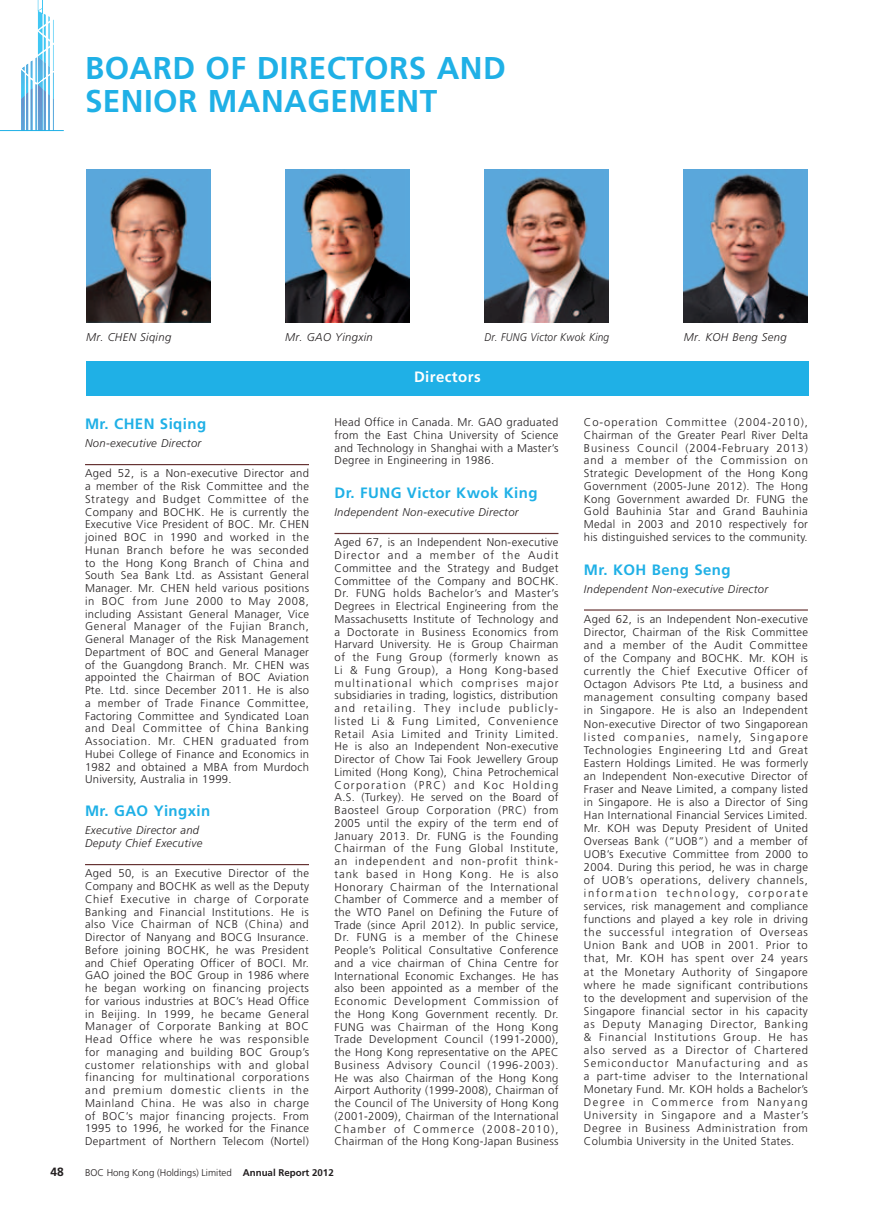
<style>
.page{position:relative;width:893px;height:1212px;background:#fff}
.page>*{position:absolute;margin:0;border:0;box-sizing:border-box;transform-origin:0 0}
.t1{font:700 31.5px/33px "Frutiger LT Std";letter-spacing:.015em;color:#1fb0e6}
.t2{font:700 15px "Frutiger LT Std";letter-spacing:.03em;color:#1fb0e6}
.t3{font:700 15px "Frutiger LT Std";letter-spacing:.03em;color:#fff}
.t4{font:700 12px "Frutiger LT Std";color:#231f20}
.t5{font:300 11.25px/12.8px "Frutiger LT Std";letter-spacing:.03em;color:#231f20;text-align:justify}
.t6{font:italic 300 11.25px/13.5px "Frutiger LT Std";letter-spacing:.03em;color:#231f20}
.t7{font:italic 300 11.25px "Frutiger LT Std";letter-spacing:.03em;color:#231f20;scale:.9 1}
.t8{font:300 9.75px "Frutiger LT Std";color:#231f20}
.s1{font-weight:700}
</style>
<div class="page">
<svg style="left:21px;top:0;width:33px;height:130px"></svg>
<hr style="left:0;top:130px;width:64px;height:1px;background:#1fb0e6">
<div style="left:86px;top:361px;width:723px;height:34px;background:#1fb0e6"></div>
<hr style="left:85px;top:464px;width:224px;height:1px;background:#673434">
<hr style="left:85px;top:864px;width:224px;height:1px;background:#673434">
<hr style="left:334px;top:533px;width:224px;height:1px;background:#673434">
<hr style="left:584px;top:609px;width:224px;height:2px;background:#673434">
<img style="left:285px;top:170px;width:124px;height:152px">
<img style="left:484px;top:170px;width:124px;height:152px">
<img style="left:683px;top:170px;width:125px;height:152px">
<img style="left:86px;top:170px;width:124px;height:152px">
<h1 class="t1" style="left:85px;top:52px;width:422px">Board of Directors and<br>Senior Managem ent</h1>
<p class="t6" style="left:86px;top:330px;width:87px">Mr. CHEN Siqing</p>
<p class="t6" style="left:285px;top:330px;width:89px">Mr. GAO Yingxin</p>
<p class="t7" style="left:484px;top:331px;width:140px">Dr. FUNG Victor Kwok King</p>
<p class="t6" style="left:684px;top:330px;width:104px">Mr. KOH Beng Seng</p>
<h2 class="t3" style="left:414px;top:368px;width:68px">Directors</h2>
<h2 class="t2" style="left:85px;top:415px;width:123px">Mr. CHEN Siqing</h2>
<p class="t6" style="left:85px;top:437px;width:118px">Non-executive Director</p>
<p class="t5" style="left:85px;top:467px;width:226px">Aged 52, is a Non-executive Director and a member of the Risk Committee and the Strategy and Budget Committee of the Company and BOCHK. He is currently the Executive Vice President of BOC. Mr. CHEN joined BOC in 1990 and worked in the Hunan Branch before he was seconded to the Hong Kong Branch of China and South Sea Bank Ltd. as Assistant General Manager. Mr. CHEN held various positions in BOC from June 2000 to May 2008, including Assistant General Manager, Vice General Manager of the Fujian Branch, General Manager of the Risk Management Department of BOC and General Manager of the Guangdong Branch. Mr. CHEN was appointed the Chairman of BOC Aviation Pte. Ltd. since December 2011. He is also a member of Trade Finance Committee, Factoring Committee and Syndicated Loan and Deal Committee of China Banking Association. Mr. CHEN graduated from Hubei College of Finance and Economics in 1982 and obtained a MBA from Murdoch University, Australia in 1999.</p>
<h2 class="t2" style="left:85px;top:802px;width:127px">M r. GAO Yingxin</h2>
<p class="t6" style="left:85px;top:823px;width:119px">Executive Director and<br>Deputy Chief Executive</p>
<p class="t5" style="left:85px;top:867px;width:226px">Aged 50, is an Executive Director of the Company and BOCHK as well as the Deputy Chief Executive in charge of Corporate Banking and Financial Institutions. He is also Vice Chairman of NCB (China) and Director of Nanyang and BOCG Insurance.<br>Before joining BOCHK, he was President and Chief Operating Officer of BOCI. Mr.<br>GAO joined the BOC Group in 1986 where he began working on financing projects for various industries at BOC’s Head Office in Beijing. In 1999, he became General Manager of Corporate Banking at BOC Head Office where he was responsible for managing and building BOC Group’s customer relationships with and global financing for multinational corporations and premium domestic clients in the Mainland China. He was also in charge of BOC’s major financing projects. From 1995 to 1996, he worked for the Finance Department of Northern Telecom (Nortel)</p>
<p class="t5" style="left:334px;top:416px;width:225px">Head Office in Canada. Mr. GAO graduated from the East China University of Science and Technology in Shanghai with a Master’s Degree in Engineering in 1986.</p>
<h2 class="t2" style="left:334px;top:484px;width:205px">Dr. FUNG Victor Kwok King</h2>
<p class="t6" style="left:334px;top:506px;width:186px">Independent Non-executive Director</p>
<p class="t5" style="left:334px;top:536px;width:226px">Aged 67, is an Independent Non-executive Director and a member of the Audit Committee and the Strategy and Budget Committee of the Company and BOCHK.<br>Dr. FUNG holds Bachelor’s and Master’s Degrees in Electrical Engineering from the Massachusetts Institute of Technology and a Doctorate in Business Economics from Harvard University. He is Group Chairman of the Fung Group (formerly known as Li &amp; Fung Group), a Hong Kong-based multinational which comprises major subsidiaries in trading, logistics, distribution and retailing. They include publicly&shy;listed Li &amp; Fung Limited, Convenience Retail Asia Limited and Trinity Limited.<br>He is also an Independent Non-executive Director of Chow Tai Fook Jewellery Group Limited (Hong Kong), China Petrochemical Corporation (PRC) and Koc Holding A.S. (Turkey). He served on the Board of Baosteel Group Corporation (PRC) from 2005 until the expiry of the term end of January 2013. Dr. FUNG is the Founding Chairman of the Fung Global Institute, an independent and non-profit think&shy;tank based in Hong Kong. He is also Honorary Chairman of the International Chamber of Commerce and a member of the WTO Panel on Defining the Future of Trade (since April 2012). In public service, Dr. FUNG is a member of the Chinese People’s Political Consultative Conference and a vice chairman of China Centre for International Economic Exchanges. He has also been appointed as a member of the Economic Development Commission of the Hong Kong Government recently. Dr.<br>FUNG was Chairman of the Hong Kong Trade Development Council (1991-2000), the Hong Kong representative on the APEC Business Advisory Council (1996-2003).<br>He was also Chairman of the Hong Kong Airport Authority (1999-2008), Chairman of the Council of The University of Hong Kong (2001-2009), Chairman of the International Chamber of Commerce (2008-2010), Chairman of the Hong Kong-Japan Business</p>
<p class="t5" style="left:584px;top:416px;width:226px">Co-operation Committee (2004-2010), Chairman of the Greater Pearl River Delta Business Council (2004-February 2013) and a member of the Commission on Strategic Development of the Hong Kong Government (2005-June 2012). The Hong Kong Government awarded Dr. FUNG the Gold Bauhinia Star and Grand Bauhinia Medal in 2003 and 2010 respectively for his distinguished services to the community.</p>
<h2 class="t2" style="left:584px;top:561px;width:148px">M r. KOH Beng Seng</h2>
<p class="t6" style="left:584px;top:582px;width:186px">Independent Non-executive Director</p>
<p class="t5" style="left:584px;top:613px;width:226px">Aged 62, is an Independent Non-executive Director, Chairman of the Risk Committee and a member of the Audit Committee of the Company and BOCHK. Mr. KOH is currently the Chief Executive Officer of Octagon Advisors Pte Ltd, a business and management consulting company based in Singapore. He is also an Independent Non-executive Director of two Singaporean listed companies, namely, Singapore Technologies Engineering Ltd and Great Eastern Holdings Limited. He was formerly an Independent Non-executive Director of Fraser and Neave Limited, a company listed in Singapore. He is also a Director of Sing Han International Financial Services Limited.<br>Mr. KOH was Deputy President of United Overseas Bank (“UOB”) and a member of UOB’s Executive Committee from 2000 to 2004. During this period, he was in charge of UOB’s operations, delivery channels, information technology, corporate services, risk management and compliance functions and played a key role in driving the successful integration of Overseas Union Bank and UOB in 2001. Prior to that, Mr. KOH has spent over 24 years at the Monetary Authority of Singapore where he made significant contributions to the development and supervision of the Singapore financial sector in his capacity as Deputy Managing Director, Banking &amp; Financial Institutions Group. He has also served as a Director of Chartered Semiconductor Manufacturing and as a part-time adviser to the International Monetary Fund. Mr. KOH holds a Bachelor’s Degree in Commerce from Nanyang University in Singapore and a Master’s Degree in Business Administration from Columbia University in the United States.</p>
<p class="t4" style="left:50px;top:1164px;width:15px">48</p>
<p class="t8" style="left:85px;top:1167px;width:250px">BOC Hong Kong (Holdings) Limited <span class="s1">Annual Report 2012</span></p>
</div>
